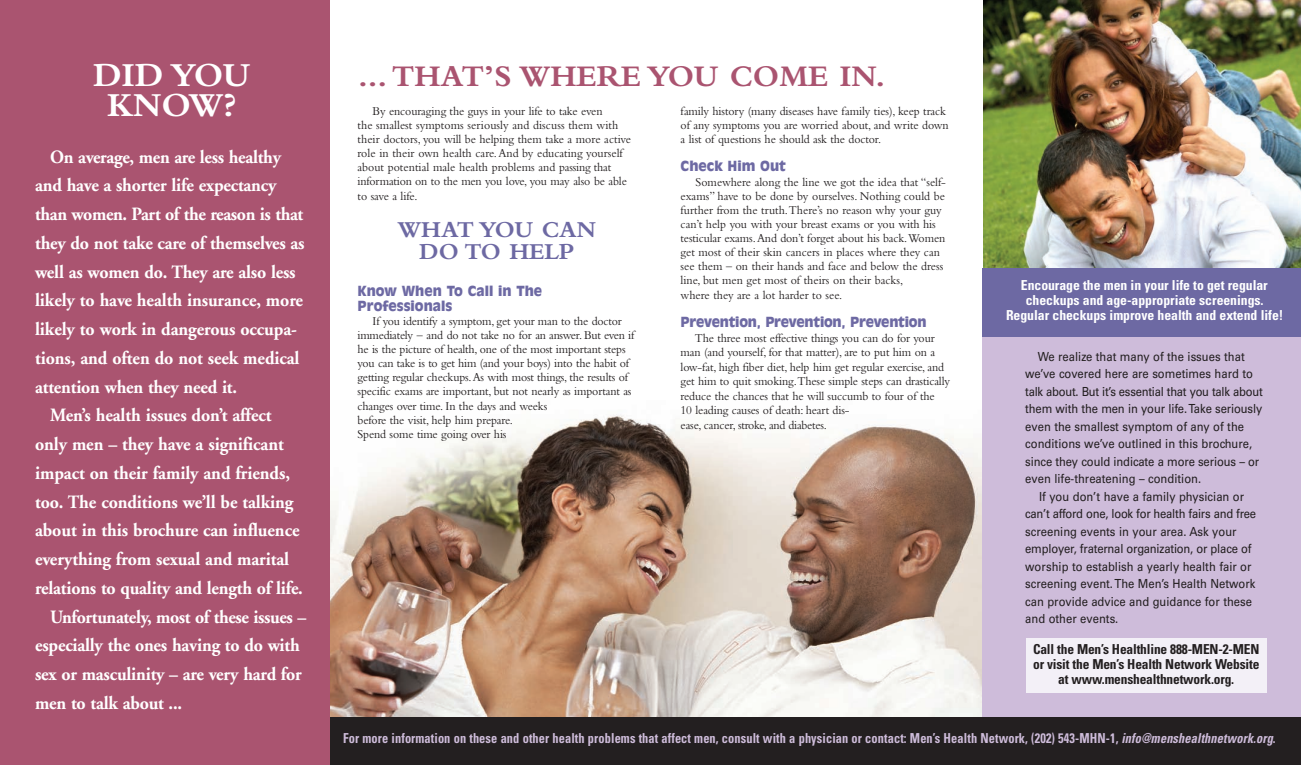
<style>
.page{position:relative;width:1301px;height:765px;background:#fff}
.page>*{position:absolute;margin:0;border:0;box-sizing:border-box;transform-origin:0 0}
.t1{font:700 35px/30px "Bembo";color:#fff;text-align:center}
.t2{font:700 31.25px "Bembo";color:#aa5470}
.t3{font:700 23.75px/22.5px "Bembo";color:#6d69a3;text-align:center}
.t4{font:700 18.75px "Adobe Garamond";letter-spacing:-.01em;color:#fff;scale:.95 1}
.t5{font:700 condensed 13.75px "Univers LT Std";letter-spacing:.01em;color:#cebcda;scale:.9 1}
.t6{font:700 condensed 13.75px/15px "Univers LT Std";letter-spacing:-.005em;color:#fff;text-align:center}
.t7{font:700 condensed 13.75px/15px "Univers LT Std";letter-spacing:-.015em;color:#231f20;text-align:center}
.t8{font:900 13.75px/14.5px "Incised 901 BT";color:#6d69a3}
.t9{font:900 13.75px "Incised 901 BT";letter-spacing:-.02em;color:#6d69a3}
.t10{font:12.5px/14.1px "Bembo";letter-spacing:-.01em;color:#231f20;scale:.95 1}
.t11{font:12.5px/17.5px "Univers LT";color:#231f20;scale:.9 1}
.s1{font-style:italic}
</style>
<div class="page">
<img style="left:330px;top:414px;width:652px;height:303px">
<img style="left:983px;top:0;width:318px;height:268px">
<div style="left:982px;top:332px;width:319px;height:394px;background:#cebcda"></div>
<div style="left:982px;top:268px;width:319px;height:69px;background:#6d69a3"></div>
<div style="left:329px;top:717px;width:972px;height:48px;background:#231f20"></div>
<div style="left:0;top:0;width:329px;height:765px;background:#aa5470"></div>
<div style="left:1026px;top:638px;width:240px;height:54px;background:#f3f0f7"></div>
<h1 class="t1" style="left:93px;top:64px;width:159px">DID YOU<br>KNOW?</h1>
<h3 class="t4" style="left:50px;top:149px;width:245px">On average, men are less healthy</h3>
<h3 class="t4" style="left:35px;top:178px;width:255px">and have a shorter life expectancy</h3>
<h3 class="t4" style="left:35px;top:207px;width:284px">than women. Part of the reason is that</h3>
<h3 class="t4" style="left:35px;top:236px;width:285px">they do not take care of themselves as</h3>
<h3 class="t4" style="left:35px;top:264px;width:276px">well as women do. They are also less</h3>
<h3 class="t4" style="left:35px;top:293px;width:283px">likely to have health insurance, more</h3>
<h3 class="t4" style="left:35px;top:322px;width:277px">likely to work in dangerous occupa-</h3>
<h3 class="t4" style="left:35px;top:350px;width:280px">tions, and often do not seek medical</h3>
<h3 class="t4" style="left:35px;top:379px;width:214px">attention when they need it.</h3>
<h3 class="t4" style="left:50px;top:408px;width:235px">Men’s health issues don’t affect</h3>
<h3 class="t4" style="left:35px;top:437px;width:263px">only men – they have a significant</h3>
<h3 class="t4" style="left:35px;top:465px;width:270px">impact on their family and friends,</h3>
<h3 class="t4" style="left:35px;top:494px;width:273px">too. The conditions we’ll be talking</h3>
<h3 class="t4" style="left:35px;top:523px;width:280px">about in this brochure can influence</h3>
<h3 class="t4" style="left:35px;top:552px;width:269px">everything from sexual and marital</h3>
<h3 class="t4" style="left:35px;top:580px;width:283px">relations to quality and length of life.</h3>
<h3 class="t4" style="left:50px;top:609px;width:271px">Unfortunately, most of these issues –</h3>
<h3 class="t4" style="left:35px;top:638px;width:280px">especially the ones having to do with</h3>
<h3 class="t4" style="left:35px;top:667px;width:282px">sex or masculinity – are very hard for</h3>
<h3 class="t4" style="left:35px;top:695px;width:156px">men to talk about ...</h3>
<h2 class="t2" style="left:358px;top:65px;width:529px">...THAT’S WHERE YOU COME IN.</h2>
<p class="t10" style="left:357px;top:105px;width:289px;text-indent:15px">By encouraging the guys in your life to take even<br>the smallest symptoms seriously and discuss them with their doctors, you will be helping them take a more active role in their own health care.And by educating yourself about potential male health problems and passing that information on to the men you love, you may also be able to save a life.</p>
<h3 class="t3" style="left:397px;top:220px;width:200px">WHAT YOU CAN<br>DO TO HELP</h3>
<p class="t8" style="left:357px;top:284px;width:186px">Know When To Call in The<br>Professionals</p>
<p class="t10" style="left:357px;top:315px;width:293px;text-indent:15px">If you identify a symptom, get your man to the doctor immediately – and do not take no for an answer. But even if he is the picture of health, one of the most important steps you can take is to get him (and your boys) into the habit of getting regular checkups.As with most things, the results of specific exams are important, but not nearly as important as changes over time. In the days and weeks<br>before the visit, help him prepare.<br>Spend some time going over his</p>
<p class="t10" style="left:680px;top:105px;width:284px">family history (many diseases have family ties), keep track of any symptoms you are worried about, and write down a list of questions he should ask the doctor.</p>
<p class="t8" style="left:680px;top:159px;width:107px">Check Him Out</p>
<p class="t10" style="left:680px;top:176px;width:281px;text-indent:15px">Somewhere along the line we got the idea that “self&shy;exams” have to be done by ourselves. Nothing could be further from the truth.There’s no reason why your guy can’t help you with your breast exams or you with his testicular exams.And don’t forget about his back.Women get most of their skin cancers in places where they can see them – on their hands and face and below the dress line, but men get most of theirs on their backs,<br>where they are a lot harder to see.</p>
<p class="t9" style="left:680px;top:314px;width:247px">Prevention, Prevention, Prevention</p>
<p class="t10" style="left:680px;top:332px;width:285px;line-height:14.5px;text-indent:14px">The three most effective things you can do for your man (and yourself, for that matter), are to put him on a low-fat, high fiber diet, help him get regular exercise, and get him to quit smoking.These simple steps can drastically reduce the chances that he will succumb to four of the<br>10 leading causes of death: heart dis-<br>ease, cancer, stroke, and diabetes.</p>
<p class="t6" style="left:1006px;top:279px;width:279px">Encourage the men in your life to get regular checkups and age-appropriate screenings.<br>Regular checkups improve health and extend life!</p>
<p class="t11" style="left:1025px;top:349px;width:265px;text-indent:13px">We realize that many of the issues that we’ve covered here are sometimes hard to talk about. But it’s essential that you talk about them with the men in your life. Take seriously even the smallest symptom of any of the conditions we’ve outlined in this brochure, since they could indicate a more serious – or even life-threatening – condition.</p>
<p class="t11" style="left:1025px;top:489px;width:258px;text-indent:14px">If you don’t have a family physician or can’t afford one, look for health fairs and free screening events in your area. Ask your employer, fraternal organization, or place of worship to establish a yearly health fair or screening event. The Men’s Health Network can provide advice and guidance for these and other events.</p>
<p class="t7" style="left:1033px;top:643px;width:228px">Call the Men’s Healthline 888-MEN-2-MEN or visit the Men’s Health Network Website at www.menshealthnetwork.org.</p>
<p class="t5" style="left:343px;top:733px;width:1037px">For more information on these and other health problems that affect men, consult with a physician or contact: Men’s Health Network, (202) 543-MHN-1, <span class="s1">info@menshealthnetwork.org</span>.</p>
</div>
